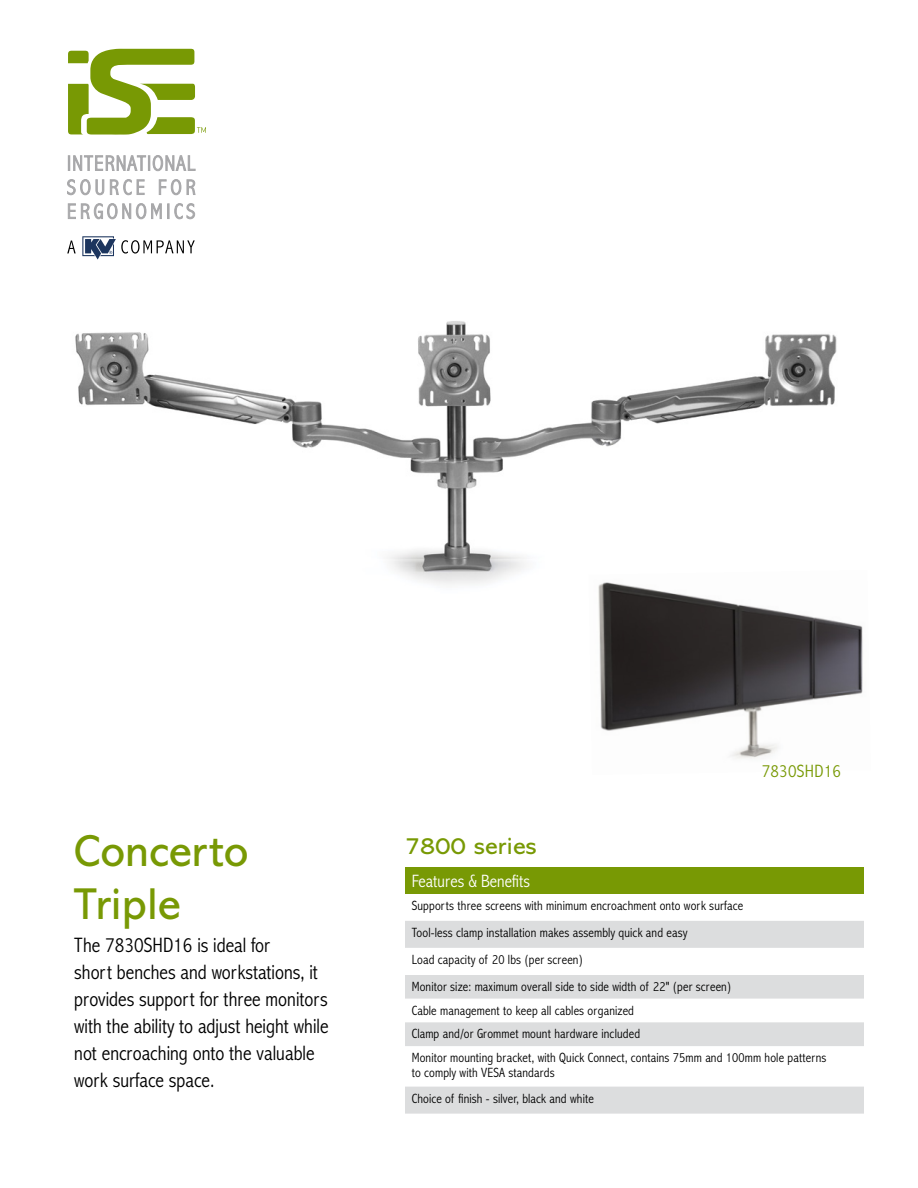
<style>
.page{position:relative;width:918px;height:1188px;background:#fff}
.page>*{position:absolute;margin:0;border:0;box-sizing:border-box;transform-origin:0 0}
.t1{font:45px/52.5px "Abadi MT Pro";color:#789904}
.t2{font:24px "Abadi MT Pro";letter-spacing:.015em;color:#789904}
.t3{font:300 condensed 21px/27px "Abadi MT Pro";color:#000}
.t4{font:300 condensed 18px "Abadi MT Pro";color:#fff}
.t5{font:300 condensed 18px "Abadi MT Pro";letter-spacing:.015em;color:#789904}
.t6{font:300 condensed 13.5px/27px "Abadi MT Pro";letter-spacing:.01em;color:#000}
</style>
<div class="page">
<img style="left:67px;top:253px;width:770px;height:331px">
<div style="left:405px;top:867px;width:459px;height:27px;background:#789904"></div>
<svg style="left:405px;top:921px;width:459px;height:193px;fill:#dcddde"></svg>
<div style="left:405px;top:948px;width:459px;height:27px;background:#fff"></div>
<img style="left:589px;top:570px;width:274px;height:189px">
<svg style="left:67px;top:241px;width:9px;height:12px"></svg>
<svg style="left:82px;top:236px;width:113px;height:24px"></svg>
<svg style="left:68px;top:49px;width:138px;height:86px"></svg>
<svg style="left:68px;top:155px;width:127px;height:16px"></svg>
<svg style="left:67px;top:179px;width:37px;height:16px"></svg>
<svg style="left:110px;top:179px;width:35px;height:16px"></svg>
<svg style="left:159px;top:179px;width:22px;height:16px"></svg>
<svg style="left:187px;top:179px;width:8px;height:16px"></svg>
<svg style="left:68px;top:203px;width:94px;height:16px"></svg>
<svg style="left:168px;top:203px;width:27px;height:16px"></svg>
<h1 class="t1" style="left:74px;top:825px;width:176px">Concerto<br>Triple</h1>
<h3 class="t3" style="left:74px;top:932px;width:256px">The 7830SHD16 is ideal for<br>short benches and workstations, it provides support for three monitors with the ability to adjust height while not encroaching onto the valuable work surface space.</h3>
<h3 class="t5" style="left:762px;top:761px;width:81px">7830SHD16</h3>
<h2 class="t2" style="left:405px;top:832px;width:133px">7800 series</h2>
<h3 class="t4" style="left:412px;top:871px;width:120px">Features &amp; Benefits</h3>
<p class="t6" style="left:412px;top:892px;width:333px">Supports three screens with minimum encroachment onto work surface Tool-less clamp installation makes assembly quick and easy<br>Load capacity of 20 lbs (per screen)<br>Monitor size: maximum overall side to side width of 22" (per screen)</p>
<p class="t6" style="left:412px;top:999px;width:416px;line-height:23.7px">Cable management to keep all cables organized<br>Clamp and/or Grommet mount hardware included<br>Monitor mounting bracket, with Quick Connect, contains 75mm and 100mm hole patterns</p>
<p class="t6" style="left:412px;top:1060px;width:184px;line-height:25.5px">to comply with VESA standards<br>Choice of finish - silver, black and white</p>
</div>
